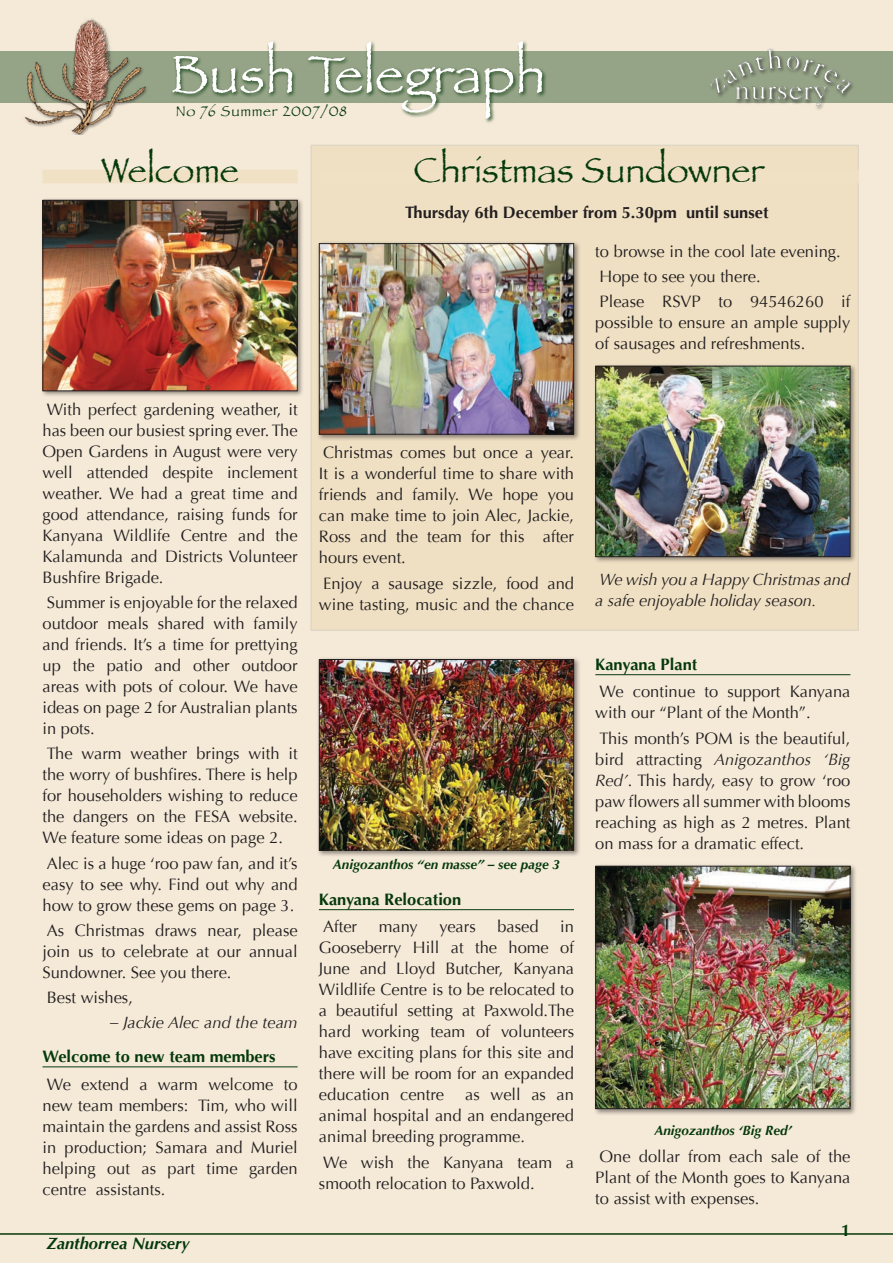
<style>
.page{position:relative;width:893px;height:1263px;background:#f5ead8}
.page>*{position:absolute;margin:0;border:0;box-sizing:border-box;transform-origin:0 0}
.t1{font:54px "Papyrus";color:#fff}
.Heading{font:36px "Papyrus";color:#05390b}
.Main{font:16.5px/21px "Optima";color:#231f20;text-align:justify}
.Main-2{font:italic 16.5px/21px "Optima";letter-spacing:-.01em;color:#231f20}
.Main-3{font:700 16.5px "Optima";color:#05390b}
.Main-4{font:700 16.5px "Optima";color:#231f20}
.Main-5{font:italic 700 16.5px "Optima";color:#05390b}
.Main-6{font:15px "Papyrus";letter-spacing:.05em;color:#05390b}
.t2{font:italic 700 13.5px "Optima";color:#05390b}
.s1{font-style:italic}
</style>
<div class="page">
<div style="left:310px;top:145px;width:549px;height:486px;background:#efe0c3"></div>
<hr style="left:43px;top:1066px;width:255px;height:1px;background:#05390b">
<hr style="left:319px;top:909px;width:255px;height:1px;background:#05390b">
<hr style="left:595px;top:674px;width:255px;height:1px;background:#05390b">
<div style="left:40px;top:197px;width:270px;height:207px;background:#231f20;opacity:.5"></div>
<img style="left:45px;top:202px;width:251px;height:187px">
<div style="left:43px;top:200px;width:255px;height:191px;border:1px solid #231f20"></div>
<div style="left:593px;top:863px;width:270px;height:259px;background:#231f20;opacity:.5"></div>
<img style="left:597px;top:868px;width:251px;height:239px">
<div style="left:595px;top:866px;width:255px;height:243px;border:1px solid #231f20"></div>
<div style="left:316px;top:241px;width:271px;height:206px;background:#231f20;opacity:.5"></div>
<img style="left:321px;top:245px;width:251px;height:188px">
<div style="left:319px;top:243px;width:255px;height:192px;border:1px solid #231f20"></div>
<div style="left:316px;top:656px;width:271px;height:207px;background:#231f20;opacity:.5"></div>
<img style="left:321px;top:661px;width:251px;height:187px">
<div style="left:319px;top:659px;width:255px;height:191px;border:1px solid #231f20"></div>
<div style="left:593px;top:363px;width:270px;height:206px;background:#231f20;opacity:.5"></div>
<img style="left:597px;top:368px;width:251px;height:187px">
<div style="left:595px;top:366px;width:255px;height:191px;border:1px solid #231f20"></div>
<div style="left:43px;top:170px;width:255px;height:13px;background:#f0e0c4"></div>
<hr style="left:0;top:1233px;width:893px;height:2px;background:#05390b">
<div style="left:0;top:51px;width:893px;height:51px;background:#95a386"></div>
<div style="left:171px;top:41px;width:522px;height:95px;background:#05390b;opacity:.75"></div>
<img style="left:21px;top:18px;width:131px;height:116px">
<div style="left:709px;top:47px;width:153px;height:70px;background:#231f20;opacity:.75"></div>
<img style="left:709px;top:48px;width:141px;height:58px">
<p class="t1" style="left:170px;top:42px;width:377px">Bush Telegraph</p>
<p class="Main-6" style="left:176px;top:102px;width:172px">No 76 Summer 2007/08</p>
<p class="Heading" style="left:101px;top:149px;width:139px">Welcome</p>
<p class="Heading" style="left:413px;top:149px;width:353px">Christmas Sundowner</p>
<p class="Main-4" style="left:405px;top:203px;width:365px">Thursday 6th December from 5.30pm until sunset</p>
<p class="Main" style="left:43px;top:399px;width:257px">With perfect gardening weather, it has been our busiest spring ever. The Open Gardens in August were very well attended despite inclement weather. We had a great time and good attendance, raising funds for Kanyana Wildlife Centre and the Kalamunda and Districts Volunteer Bushfire Brigade.</p>
<p class="Main" style="left:43px;top:592px;width:257px">Summer is enjoyable for the relaxed outdoor meals shared with family and friends. It’s a time for prettying up the patio and other outdoor areas with pots of colour. We have ideas on page 2 for Australian plants in pots.</p>
<p class="Main" style="left:43px;top:743px;width:257px">The warm weather brings with it the worry of bushfires. There is help for householders wishing to reduce the dangers on the FESA website.<br>We feature some ideas on page 2.</p>
<p class="Main" style="left:43px;top:853px;width:257px">Alec is a huge ‘roo paw fan, and it’s easy to see why. Find out why and how to grow these gems on page 3.</p>
<p class="Main" style="left:43px;top:920px;width:257px">As Christmas draws near, please join us to celebrate at our annual Sundowner. See you there.</p>
<p class="Main" style="left:47px;top:987px;width:88px">Best wishes,</p>
<p class="Main-2" style="left:110px;top:1012px;width:189px">– Jackie Alec and the team</p>
<p class="Main-3" style="left:43px;top:1047px;width:235px">Welcome to new team members</p>
<p class="Main" style="left:43px;top:1074px;width:257px">We extend a warm welcome to new team members: Tim, who will maintain the gardens and assist Ross in production; Samara and Muriel helping out as part time garden centre assistants.</p>
<p class="Main-5" style="left:47px;top:1234px;width:145px">Zanthorrea Nursery</p>
<p class="Main" style="left:319px;top:442px;width:257px">Christmas comes but once a year.<br>It is a wonderful time to share with friends and family. We hope you can make time to join Alec, Jackie, Ross and the team for this after hours event.</p>
<p class="Main" style="left:319px;top:573px;width:257px">Enjoy a sausage sizzle, food and wine tasting, music and the chance</p>
<p class="t2" style="left:333px;top:856px;width:229px">Anigozanthos “en masse” – see page 3</p>
<p class="Main-3" style="left:319px;top:890px;width:144px">Kanyana Relocation</p>
<p class="Main" style="left:323px;top:916px;width:35px">After</p>
<p class="Main" style="left:379px;top:916px;width:41px">many</p>
<p class="Main" style="left:439px;top:916px;width:38px">years</p>
<p class="Main" style="left:497px;top:916px;width:43px">based</p>
<p class="Main" style="left:319px;top:916px;width:257px;text-indent:241px">in Gooseberry Hill at the home of June and Lloyd Butcher, Kanyana Wildlife Centre is to be relocated to a beautiful setting at Paxwold.The hard working team of volunteers have exciting plans for this site and there will be room for an expanded education centre</p>
<p class="Main" style="left:319px;top:1084px;width:257px;text-indent:146px">as well as an animal hospital and an endangered animal breeding programme.</p>
<p class="Main" style="left:319px;top:1152px;width:257px">We wish the Kanyana team a smooth relocation to Paxwold.</p>
<p class="Main" style="left:595px;top:241px;width:247px">to browse in the cool late evening.</p>
<p class="Main" style="left:600px;top:266px;width:163px">Hope to see you there.</p>
<p class="Main" style="left:595px;top:291px;width:257px">Please RSVP to 94546260 if possible to ensure an ample supply of sausages and refreshments.</p>
<p class="Main-2" style="left:595px;top:568px;width:257px">We wish you a Happy Christmas and a safe enjoyable holiday season.</p>
<p class="Main-3" style="left:595px;top:655px;width:104px">Kanyana Plant</p>
<p class="Main" style="left:595px;top:682px;width:257px">We continue to support Kanyana with our “Plant of the Month”.</p>
<p class="Main" style="left:595px;top:728px;width:257px">This month’s POM is the beautiful, bird attracting <span class="s1">Anigozanthos ‘Big Red’</span>. This hardy, easy to grow ‘roo paw flowers all summer with blooms reaching as high as 2 metres. Plant on mass for a dramatic effect.</p>
<p class="t2" style="left:654px;top:1122px;width:139px">Anigozanthos ‘Big Red’</p>
<p class="Main" style="left:595px;top:1146px;width:257px">One dollar from each sale of the Plant of the Month goes to Kanyana to assist with expenses.</p>
<p class="Main-3" style="left:841px;top:1220px;width:11px">1</p>
</div>
